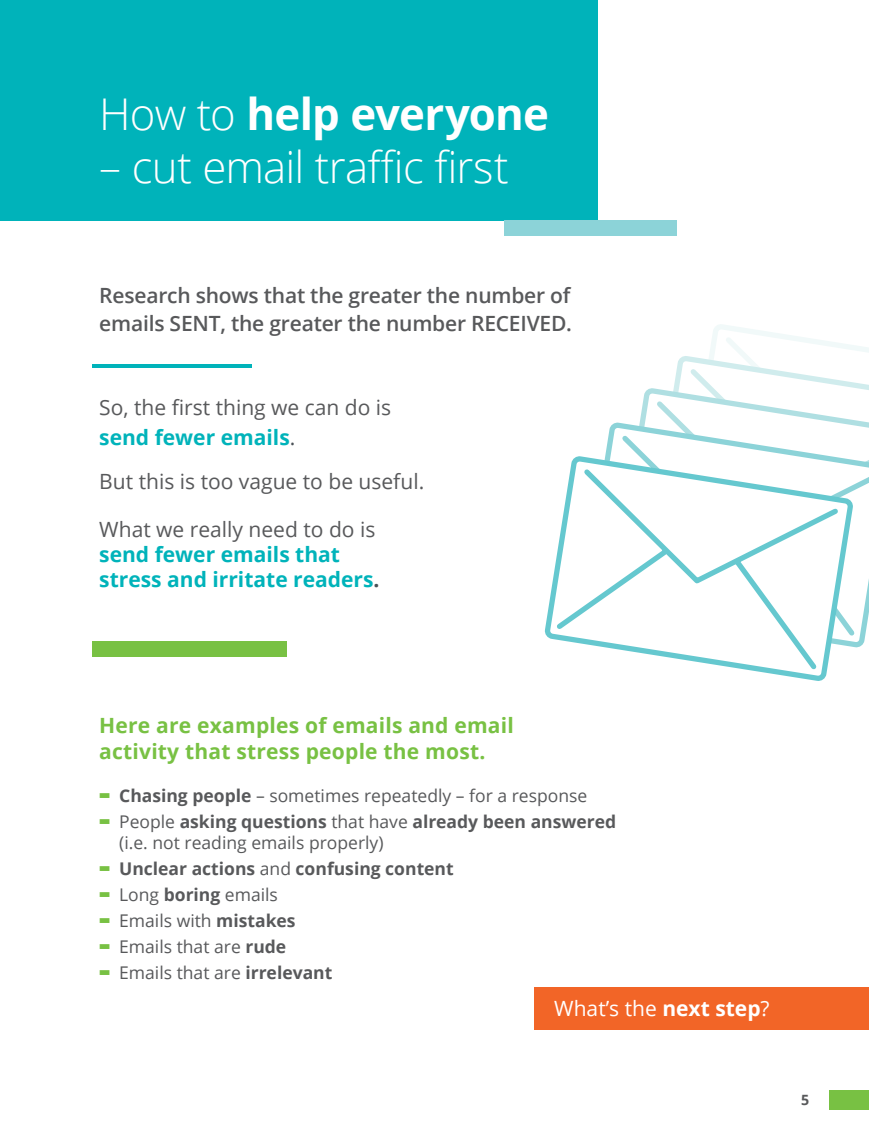
<style>
.page{position:relative;width:869px;height:1141px;background:#fff}
.page>*{position:absolute;margin:0;border:0;box-sizing:border-box;transform-origin:0 0}
.t1{font:300 43.75px "Open Sans";letter-spacing:-.015em;color:#fff}
.t2{font:700 43.75px "Open Sans";letter-spacing:-.015em;color:#fff}
.t3{font:21px/29.8px "Open Sans";color:#58595b}
.t4{font:600 21px/28px "Open Sans";letter-spacing:-.01em;color:#58595b}
.t5{font:700 21px/25.2px "Open Sans";letter-spacing:.01em;color:#78c143}
.t6{font:700 21px/25.2px "Open Sans";color:#00b3ba}
.t7{font:21px "Open Sans";color:#fff}
.t8{font:17.5px/21px "Open Sans";color:#58595b}
.t9{font:700 17.5px "Open Sans";color:#58595b}
.t10{font:700 14.17px "Open Sans";color:#58595b}
.s1{font-weight:300}
.s2{font-weight:700;color:#00b3ba}
.s3{color:#4a5156}
.s4{font-weight:800;font-size:31.5px;color:#78c143}
.s5{font-weight:700}
.s6{font-weight:400}
</style>
<div class="page">
<div style="left:828px;top:1090px;width:40px;height:20px;background:#78c143"></div>
<div style="left:0;top:0;width:597px;height:220px;background:#00b3ba"></div>
<div style="left:504px;top:220px;width:172px;height:16px;background:#8cd3d8"></div>
<hr style="left:93px;top:364px;width:159px;height:4px;background:#00b3ba">
<div style="left:93px;top:641px;width:194px;height:16px;background:#78c143"></div>
<svg style="left:713px;top:324px;width:54px;height:8px"></svg>
<svg style="left:677px;top:332px;width:191px;height:32px"></svg>
<svg style="left:674px;top:364px;width:194px;height:23px"></svg>
<svg style="left:643px;top:387px;width:225px;height:10px"></svg>
<svg style="left:640px;top:397px;width:219px;height:24px"></svg>
<svg style="left:609px;top:421px;width:259px;height:227px"></svg>
<svg style="left:605px;top:431px;width:263px;height:209px"></svg>
<svg style="left:544px;top:455px;width:310px;height:226px"></svg>
<svg style="left:552px;top:465px;width:290px;height:209px"></svg>
<div style="left:534px;top:987px;width:334px;height:42px;background:#f26527"></div>
<h1 class="t2" style="left:99px;top:83px;width:451px"><span class="s1">How to</span> help everyone</h1>
<h1 class="t1" style="left:99px;top:137px;width:411px">– cut email traffic first</h1>
<p class="t4" style="left:99px;top:281px;width:474px">Research shows that the greater the number of emails SENT, the greater the number RECEIVED.</p>
<p class="t3" style="left:99px;top:392px;width:293px">So, the first thing we can do is <span class="s2">send fewer emails</span><span class="s3">.</span></p>
<p class="t3" style="left:99px;top:466px;width:326px">But this is too vague to be useful.</p>
<p class="t3" style="left:99px;top:514px;width:277px">What we really need to do is</p>
<p class="t6" style="left:99px;top:541px;width:282px">send fewer emails that stress and irritate readers<span class="s3">.</span></p>
<p class="t5" style="left:99px;top:713px;width:416px">Here are examples of emails and email activity that stress people the most.</p>
<p class="t8" style="left:99px;top:785px;width:489px"><span class="s4">-</span> <span class="s5">Chasing people</span> – sometimes repeatedly – for a response</p>
<p class="t8" style="left:119px;top:811px;width:498px;text-indent:-20px"><span class="s4">-</span> People <span class="s5">asking questions</span> that have <span class="s5">already been answered </span>(i.e. not reading emails properly)</p>
<p class="t9" style="left:99px;top:857px;width:356px"><span class="s4">-</span> Unclear actions <span class="s6">and</span> confusing content</p>
<p class="t8" style="left:99px;top:884px;width:180px"><span class="s4">-</span> Long <span class="s5">boring</span> emails</p>
<p class="t8" style="left:99px;top:910px;width:198px"><span class="s4">-</span> Emails with <span class="s5">mistakes</span></p>
<p class="t8" style="left:99px;top:936px;width:188px"><span class="s4">-</span> Emails that are <span class="s5">rude</span></p>
<p class="t8" style="left:99px;top:962px;width:234px"><span class="s4">-</span> Emails that are <span class="s5">irrelevant</span></p>
<p class="t7" style="left:554px;top:994px;width:217px">What’s the <span class="s5">next step</span>?</p>
<p class="t10" style="left:800px;top:1090px;width:10px">5</p>
</div>
